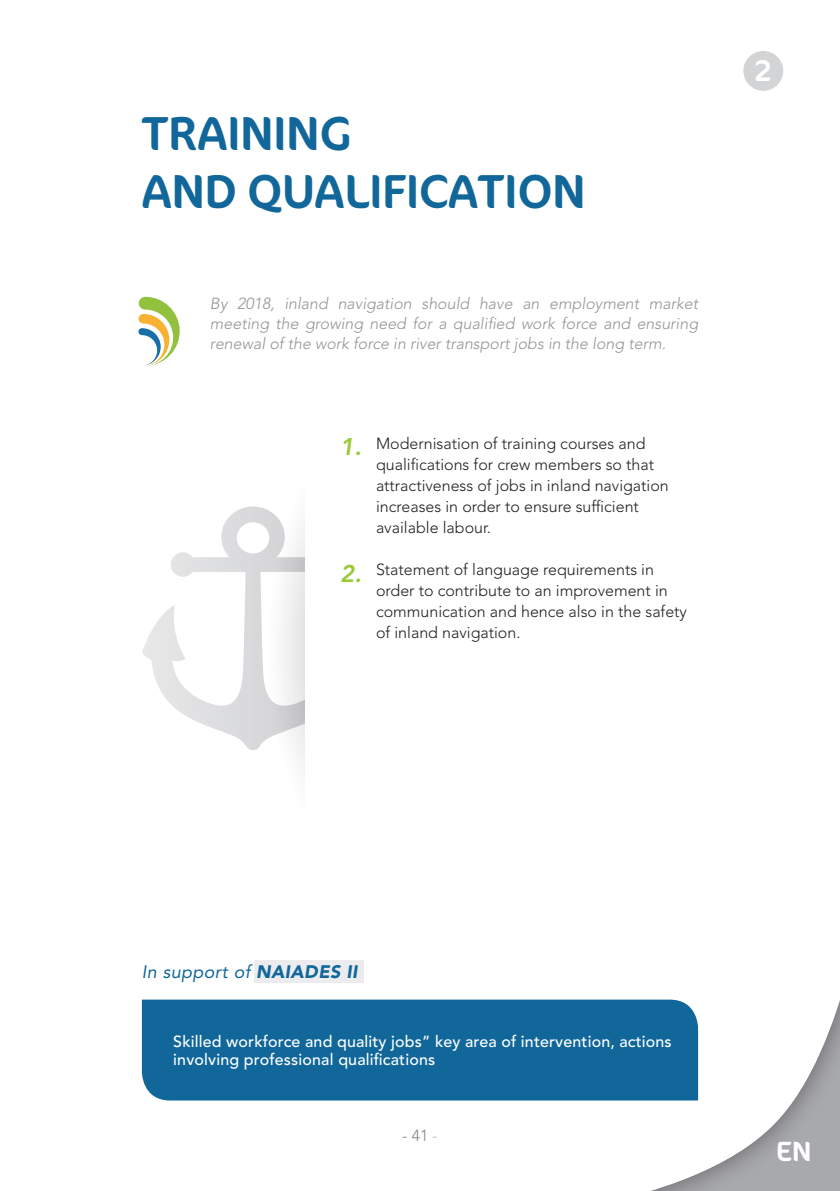
<style>
.page{position:relative;width:840px;height:1191px;background:#fff}
.page>*{position:absolute;margin:0;border:0;box-sizing:border-box;transform-origin:0 0}
.t1{font:48px/57.6px "Cocon";color:#11679a}
.t2{font:30.2px "Cocon";color:#fff}
.t3{font:28px "Cocon";color:#fff}
.t4{font:italic 800 24px "Avenir LT Std";color:#99ca3b}
.t5{font:italic 18px "Avenir LT Std";letter-spacing:.02em;color:#11679a}
.t6{font:300 16px/21px "Avenir LT Std";color:#231f20}
.t7{font:italic 300 16px/20px "Avenir LT Std";color:#939598;text-align:justify}
.t8{font:500 16px/18px "Avenir LT Std";letter-spacing:.01em;color:#fff}
.t9{font:300 16px "Avenir LT Std";color:#808285}
.s1{font-weight:900}
.s2{color:#fff}
</style>
<div class="page">
<svg style="left:142px;top:506px;width:138px;height:244px"></svg>
<div style="left:142px;top:999px;width:329px;height:101px;background:#11679a"></div>
<svg style="left:138px;top:297px;width:42px;height:68px"></svg>
<svg style="left:263px;top:427px;width:190px;height:440px;fill:#f6f6f6"></svg>
<div style="left:305px;top:408px;width:175px;height:478px;background:#fff"></div>
<div style="left:254px;top:960px;width:109px;height:22px;background:#ececee"></div>
<div style="left:471px;top:864px;width:368px;height:327px;background:#231f20;opacity:.5"></div>
<div style="left:743px;top:51px;width:39px;height:40px;background:#d3d4d6;border-radius:50%"></div>
<h1 class="t1" style="left:142px;top:106px;width:286px">TRAINING<br>AND QUALIFICATI</h1>
<h1 class="t1" style="left:517px;top:163px;width:69px">ON</h1>
<p class="t7" style="left:210px;top:294px;width:489px">By 2018, inland navigation should have an employment market meeting the growing need for a qualified work force and ensuring renewal of the work force in river transport jobs in the long term.</p>
<h3 class="t4" style="left:340px;top:432px;width:23px">1.</h3>
<h3 class="t4" style="left:340px;top:560px;width:23px">2.</h3>
<p class="t6" style="left:376px;top:433px;width:294px">Modernisation of training courses and qualifications for crew members so that attractiveness of jobs in inland navigation increases in order to ensure sufficient available labour.</p>
<p class="t6" style="left:376px;top:559px;width:312px">Statement of language requirements in order to contribute to an improvement in communication and hence also in the safety of inland navigation.</p>
<h2 class="t2" style="left:753px;top:53px;width:19px">2</h2>
<p class="t5" style="left:142px;top:961px;width:217px">In support of <span class="s1">NAIADES II</span></p>
<p class="t8" style="left:173px;top:1033px;width:499px">Skilled workforce and quality jobs” key area of intervention, actions involving professional qualifications</p>
<p class="t9" style="left:402px;top:1125px;width:61px">- 41 <span class="s2">- 5 -</span></p>
<h3 class="t3" style="left:775px;top:1135px;width:37px">EN</h3>
</div>
